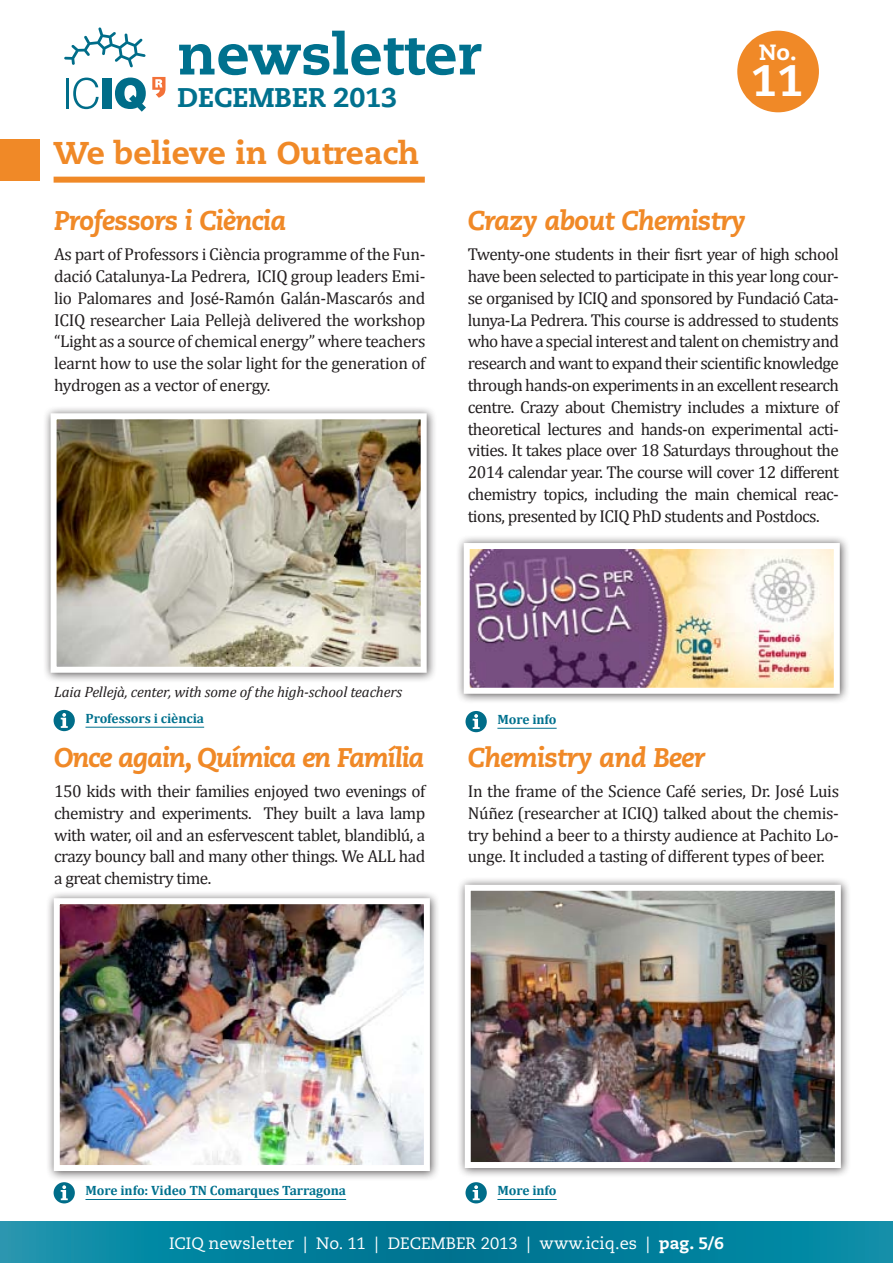
<style>
.page{position:relative;width:893px;height:1263px;background:#fff}
.page>*{position:absolute;margin:0;border:0;box-sizing:border-box;transform-origin:0 0}
.t1{font:800 57px "Caecilia LT Std";color:#00718e}
.t2{font:800 44.1px "Caecilia LT Std";color:#fff}
.t3{font:800 31.5px "Caecilia LT Std";color:#f08927}
.t4{font:italic 800 27px "Caecilia LT Std";letter-spacing:-.025em;color:#f08927}
.t5{font:800 27px "Caecilia LT Std";color:#00718e}
.t6{font:800 22.05px "Caecilia LT Std";color:#fff}
.t7{font:17.25px/21.8px "Cambria";letter-spacing:-.03em;color:#231f20;text-align:justify}
.t8{font:16.5px "Caecilia LT Std";color:#fff}
.t9{font:italic 15px "Cambria";letter-spacing:-.01em;color:#231f20}
.t10{font:700 13.5px "Cambria";letter-spacing:-.005em;color:#00718e}
.s1{font-weight:800}
</style>
<div class="page">
<div style="left:737px;top:31px;width:82px;height:81px;background:#f08927;border-radius:50%"></div>
<svg style="left:152px;top:77px;width:13px;height:21px"></svg>
<svg style="left:64px;top:27px;width:82px;height:40px"></svg>
<hr style="left:66px;top:78px;width:3px;height:30px;background:#006d89">
<svg style="left:73px;top:78px;width:26px;height:31px"></svg>
<div style="left:102px;top:78px;width:10px;height:30px;background:#006d89"></div>
<svg style="left:115px;top:78px;width:31px;height:34px"></svg>
<svg style="left:0;top:1222px;width:893px;height:41px;background:#04819d"></svg>
<div style="left:0;top:140px;width:39px;height:41px;background:#f08927"></div>
<div style="left:54px;top:177px;width:371px;height:6px;background:#f08927"></div>
<div style="left:54px;top:710px;width:21px;height:21px;background:#006d89;border-radius:50%"></div>
<svg style="left:61px;top:713px;width:7px;height:15px"></svg>
<div style="left:54px;top:1182px;width:21px;height:21px;background:#006d89;border-radius:50%"></div>
<svg style="left:61px;top:1185px;width:7px;height:15px"></svg>
<div style="left:465px;top:711px;width:22px;height:21px;background:#006d89;border-radius:50%"></div>
<svg style="left:473px;top:714px;width:7px;height:15px"></svg>
<svg style="left:465px;top:1182px;width:22px;height:21px"></svg>
<svg style="left:473px;top:1185px;width:7px;height:15px"></svg>
<hr style="left:85px;top:727px;width:119px;height:1px;background:#00718e">
<hr style="left:85px;top:1199px;width:261px;height:1px;background:#00718e">
<hr style="left:497px;top:728px;width:60px;height:1px;background:#00718e">
<hr style="left:497px;top:1199px;width:60px;height:1px;background:#00718e">
<div style="left:42px;top:405px;width:394px;height:277px;background:#231f20;opacity:.75"></div>
<img style="left:58px;top:420px;width:362px;height:246px">
<div style="left:51px;top:413px;width:376px;height:260px;border:6px solid #fff"></div>
<div style="left:456px;top:876px;width:394px;height:302px;background:#231f20;opacity:.75"></div>
<img style="left:472px;top:892px;width:362px;height:269px">
<div style="left:465px;top:885px;width:376px;height:283px;border:6px solid #fff"></div>
<div style="left:45px;top:890px;width:395px;height:291px;background:#231f20;opacity:.75"></div>
<img style="left:61px;top:905px;width:362px;height:259px">
<div style="left:54px;top:898px;width:376px;height:273px;border:6px solid #fff"></div>
<div style="left:455px;top:535px;width:394px;height:169px;background:#231f20;opacity:.75"></div>
<img style="left:471px;top:550px;width:362px;height:137px">
<div style="left:464px;top:543px;width:376px;height:151px;border:6px solid #fff"></div>
<h1 class="t1" style="left:178px;top:19px;width:305px">newsletter</h1>
<h3 class="t5" style="left:178px;top:81px;width:221px">DECEMBER 2013</h3>
<h3 class="t3" style="left:54px;top:133px;width:367px">We believe in Outreach</h3>
<p class="t6" style="left:759px;top:39px;width:39px">No.</p>
<h2 class="t2" style="left:751px;top:53px;width:54px">11</h2>
<h3 class="t4" style="left:54px;top:205px;width:234px">Professors i Ciència</h3>
<p class="t7" style="left:54px;top:244px;width:373px">As part of Professors i Ciència programme of the Fun&shy;dació Catalunya-La Pedrera, ICIQ group leaders Emi&shy;lio Palomares and José-Ramón Galán-Mascarós and ICIQ researcher Laia Pellejà delivered the workshop “Light as a source of chemical energy” where teachers learnt how to use the solar light for the generation of hydrogen as a vector of energy.</p>
<h3 class="t4" style="left:468px;top:205px;width:280px">Crazy about Chemistry</h3>
<p class="t7" style="left:468px;top:244px;width:373px">Twenty-one students in their fisrt year of high school have been selected to participate in this year long cour&shy;se organised by ICIQ and sponsored by Fundació Cata&shy;lunya-La Pedrera. This course is addressed to students who have a special interest and talent on chemistry and research and want to expand their scientific knowledge through hands-on experiments in an excellent research centre. Crazy about Chemistry includes a mixture of theoretical lectures and hands-on experimental acti&shy;vities. It takes place over 18 Saturdays throughout the 2014 calendar year. The course will cover 12 different chemistry topics, including the main chemical reac&shy;tions, presented by ICIQ PhD students and Postdocs.</p>
<p class="t9" style="left:54px;top:683px;width:349px">Laia Pellejà, center, with some of the high-school teachers</p>
<p class="t10" style="left:85px;top:710px;width:120px">Professors i ciència</p>
<h3 class="t4" style="left:54px;top:741px;width:372px">Once again, Química en Família</h3>
<p class="t7" style="left:54px;top:780px;width:373px">150 kids with their families enjoyed two evenings of chemistry and experiments. They built a lava lamp with water, oil and an esfervescent tablet, blandiblú, a crazy bouncy ball and many other things. We ALL had a great chemistry time.</p>
<p class="t10" style="left:497px;top:711px;width:61px">More info</p>
<h3 class="t4" style="left:468px;top:741px;width:240px">Chemistry and Beer</h3>
<p class="t7" style="left:468px;top:780px;width:373px">In the frame of the Science Café series, Dr. José Luis Núñez (researcher at ICIQ) talked about the chemis&shy;try behind a beer to a thirsty audience at Pachito Lo&shy;unge. It included a tasting of different types of beer.</p>
<p class="t10" style="left:85px;top:1182px;width:262px">More info: Video TN Comarques Tarragona</p>
<p class="t10" style="left:497px;top:1182px;width:61px">More info</p>
<p class="t8" style="left:169px;top:1233px;width:556px">ICIQ newsletter | No. 11 | DECEMBER 2013 | www.iciq.es | <span class="s1">pag. 5/6</span></p>
</div>
